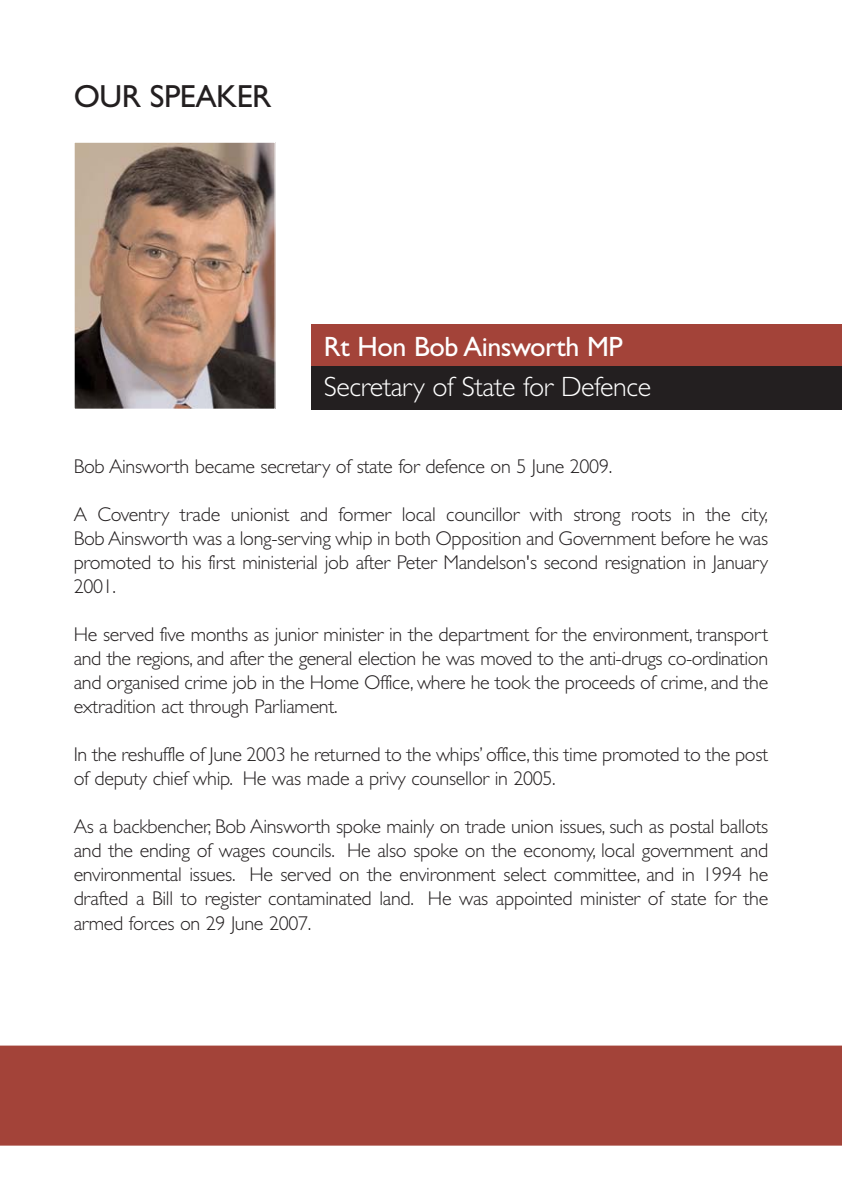
<style>
.page{position:relative;width:842px;height:1191px;background:#fff}
.page>*{position:absolute;margin:0;border:0;box-sizing:border-box;transform-origin:0 0}
.t1{font:32px "Gill Sans CE";letter-spacing:-.015em;color:#231f20}
.t2{font:300 28px/40px "Gill Sans CE";letter-spacing:-.015em;color:#fff}
.t3{font:300 20px/24px "Gill Sans CE";letter-spacing:-.015em;color:#231f20;text-align:justify}
.s1{font-weight:400}
</style>
<div class="page">
<img style="left:76px;top:144px;width:198px;height:263px">
<div style="left:74px;top:142px;width:202px;height:267px;border:1px solid #fff"></div>
<div style="left:0;top:1045px;width:842px;height:100px;background:#a34339"></div>
<div style="left:312px;top:324px;width:530px;height:43px;background:#a34339"></div>
<div style="left:312px;top:365px;width:530px;height:44px;background:#231f20"></div>
<p class="t1" style="left:74px;top:84px;width:199px">OUR SPEAKER</p>
<p class="t2" style="left:324px;top:329px;width:329px"><span class="s1">Rt Hon Bob Ainsworth MP<br></span>Secretary of State for Defence</p>
<p class="t3" style="left:74px;top:456px;width:540px">Bob Ainsworth became secretary of state for defence on 5 June 2009.</p>
<p class="t3" style="left:74px;top:504px;width:696px">A Coventry trade unionist and former local councillor with strong roots in the city, Bob Ainsworth was a long-serving whip in both Opposition and Government before he was promoted to his first ministerial job after Peter Mandelson's second resignation in January 2001.</p>
<p class="t3" style="left:74px;top:624px;width:696px">He served five months as junior minister in the department for the environment, transport and the regions, and after the general election he was moved to the anti-drugs co-ordination and organised crime job in the Home Office, where he took the proceeds of crime, and the extradition act through Parliament.</p>
<p class="t3" style="left:74px;top:744px;width:696px">In the reshuffle of June 2003 he returned to the whips’ office, this time promoted to the post of deputy chief whip. He was made a privy counsellor in 2005.</p>
<p class="t3" style="left:74px;top:816px;width:696px">As a backbencher, Bob Ainsworth spoke mainly on trade union issues, such as postal ballots and the ending of wages councils. He also spoke on the economy, local government and environmental issues. He served on the environment select committee, and in 1994 he drafted a Bill to register contaminated land. He was appointed minister of state for the armed forces on 29 June 2007.</p>
</div>
